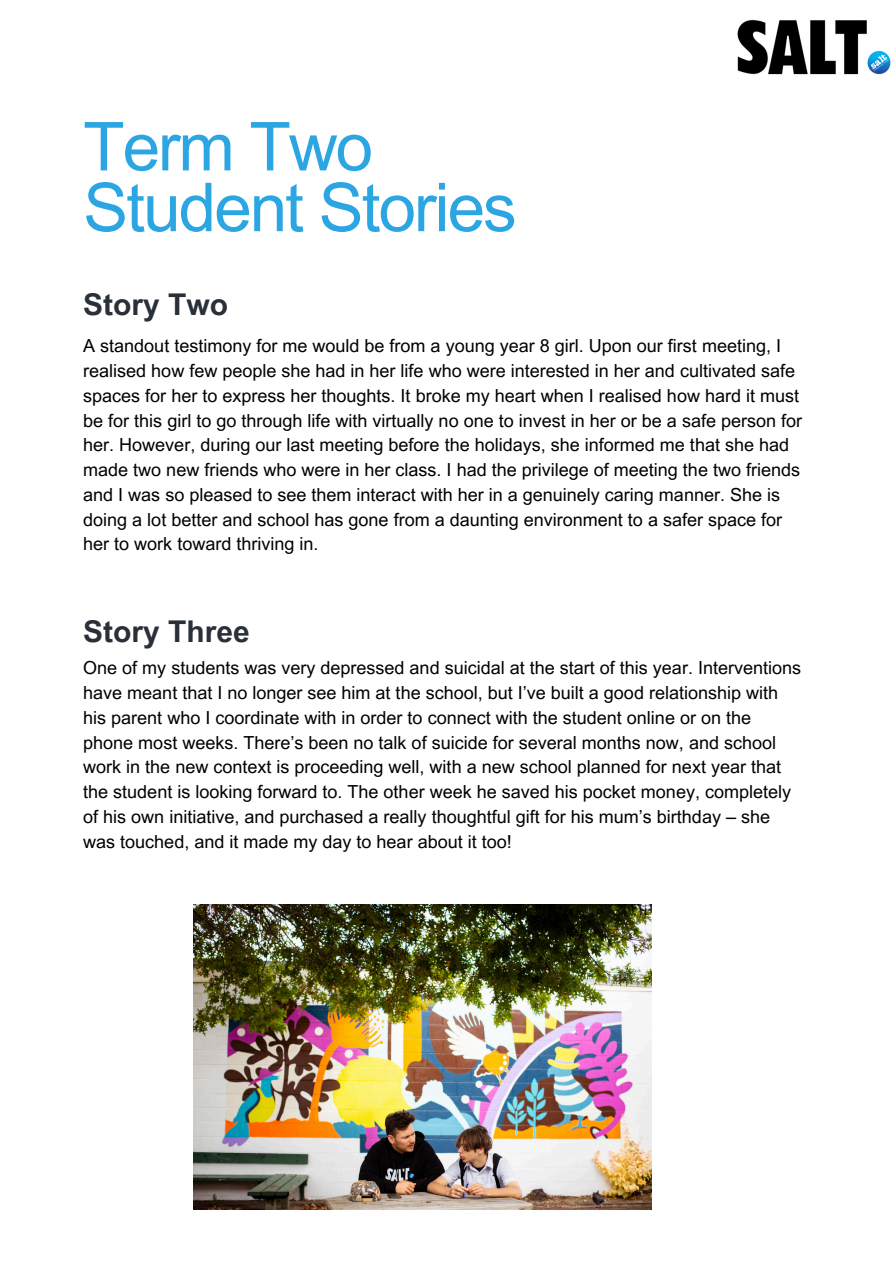
<style>
.page{position:relative;width:894px;height:1264px;background:#fff}
.page>*{position:absolute;margin:0;border:0;box-sizing:border-box;transform-origin:0 0}
.t1{font:67.5px/60.8px "Arial MT Pro";letter-spacing:-.03em;color:#2ca6e2}
.t2{font:700 30px "Arial MT Pro";color:#293039}
.t3{font:18px/24.8px "Arial MT Pro";color:#000}
</style>
<div class="page">
<img style="left:737px;top:19px;width:154px;height:56px">
<img style="left:194px;top:904px;width:457px;height:305px">
<h2 class="t1" style="left:83px;top:125px;width:435px">Term Two<br>Student Stories</h2>
<h2 class="t2" style="left:83px;top:293px;width:146px">Story Two</h2>
<p class="t3" style="left:83px;top:336px;width:720px">A standout testimony for me would be from a young year 8 girl. Upon our first meeting, I realised how few people she had in her life who were interested in her and cultivated safe spaces for her to express her thoughts. It broke my heart when I realised how hard it must be for this girl to go through life with virtually no one to invest in her or be a safe person for her. However, during our last meeting before the holidays, she informed me that she had made two new friends who were in her class. I had the privilege of meeting the two friends and I was so pleased to see them interact with her in a genuinely caring manner. She is doing a lot better and school has gone from a daunting environment to a safer space for her to work toward thriving in.</p>
<p class="t2" style="left:83px;top:620px;width:168px">Story Three</p>
<p class="t3" style="left:83px;top:657px;width:719px">One of my students was very depressed and suicidal at the start of this year. Interventions have meant that I no longer see him at the school, but I’ve built a good relationship with his parent who I coordinate with in order to connect with the student online or on the phone most weeks. There’s been no talk of suicide for several months now, and school work in the new context is proceeding well, with a new school planned for next year that the student is looking forward to. The other week he saved his pocket money, completely of his own initiative, and purchased a really thoughtful gift for his mum’s birthday – she was touched, and it made my day to hear about it too!</p>
</div>
